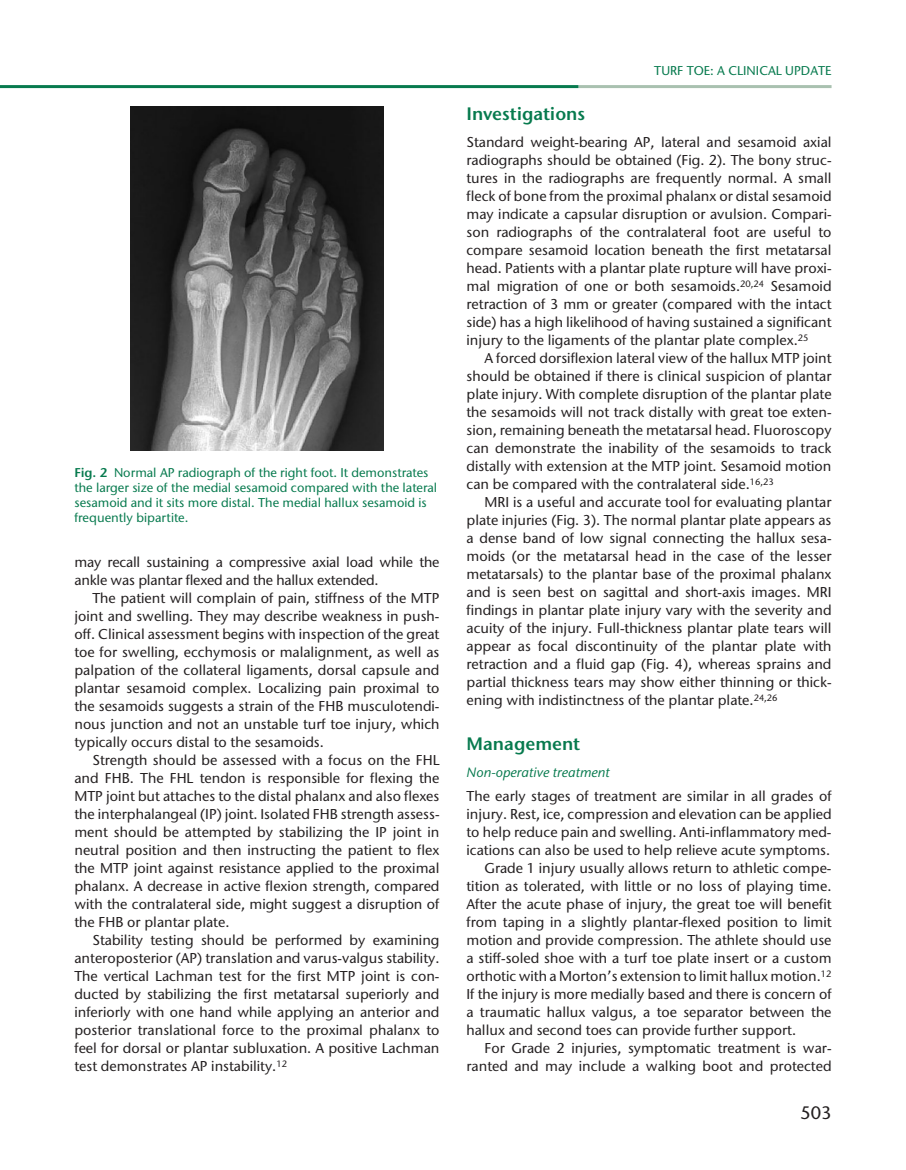
<style>
.page{position:relative;width:906px;height:1170px;background:#fff}
.page>*{position:absolute;margin:0;border:0;box-sizing:border-box;transform-origin:0 0}
.t1{font:600 18px "Stone Sans ITC Pro";color:#077a4e}
.t2{font:500 18px "Stone Sans ITC Pro";color:#231f20}
.t3{font:500 14.25px/18px "Stone Sans ITC Pro";color:#231f20;text-align:justify}
.t4{font:italic 500 13.5px "Stone Sans ITC Pro";color:#077a4e}
.t5{font:500 12.75px/15px "Stone Sans ITC Pro";color:#077a4e}
.s1{font-weight:600}
</style>
<div class="page">
<hr style="left:578px;top:85px;width:253px;height:3px;background:#a9c1b0">
<hr style="left:0;top:85px;width:578px;height:3px;background:#077a4e">
<img style="left:131px;top:106px;width:252px;height:344px">
<p class="t5" style="left:74px;top:465px;width:364px"><span class="s1">Fig. 2</span> Normal AP radiograph of the right foot. It demonstrates the larger size of the medial sesamoid compared with the lateral sesamoid and it sits more distal. The medial hallux sesamoid is frequently bipartite.</p>
<p class="t3" style="left:74px;top:553px;width:366px">may recall sustaining a compressive axial load while the ankle was plantar flexed and the hallux extended.</p>
<p class="t3" style="left:74px;top:589px;width:367px;text-indent:18px">The patient will complain of pain, stiffness of the MTP joint and swelling. They may describe weakness in push&shy;off. Clinical assessment begins with inspection of the great toe for swelling, ecchymosis or malalignment, as well as palpation of the collateral ligaments, dorsal capsule and plantar sesamoid complex. Localizing pain proximal to the sesamoids suggests a strain of the FHB musculotendi&shy;nous junction and not an unstable turf toe injury, which typically occurs distal to the sesamoids.</p>
<p class="t3" style="left:74px;top:750px;width:366px;text-indent:18px">Strength should be assessed with a focus on the FHL and FHB. The FHL tendon is responsible for flexing the MTP joint but attaches to the distal phalanx and also flexes the interphalangeal (IP) joint. Isolated FHB strength assess&shy;ment should be attempted by stabilizing the IP joint in neutral position and then instructing the patient to flex the MTP joint against resistance applied to the proximal phalanx. A decrease in active flexion strength, compared with the contralateral side, might suggest a disruption of the FHB or plantar plate.</p>
<p class="t3" style="left:74px;top:930px;width:366px;text-indent:18px">Stability testing should be performed by examining anteroposterior (AP) translation and varus-valgus stability.<br>The vertical Lachman test for the first MTP joint is con&shy;ducted by stabilizing the first metatarsal superiorly and inferiorly with one hand while applying an anterior and posterior translational force to the proximal phalanx to feel for dorsal or plantar subluxation. A positive Lachman test demonstrates AP instability.<sup>12</sup></p>
<p class="t5" style="left:654px;top:63px;width:15px">Turf</p>
<p class="t5" style="left:686px;top:63px;width:50px">toe: aclinical</p>
<p class="t5" style="left:785px;top:63px;width:9px">update</p>
<p class="t1" style="left:466px;top:102px;width:120px">Investigations</p>
<p class="t3" style="left:466px;top:132px;width:367px">Standard weight-bearing AP, lateral and sesamoid axial radiographs should be obtained (Fig. 2). The bony struc&shy;tures in the radiographs are frequently normal. A small fleck of bone from the proximal phalanx or distal sesamoid may indicate a capsular disruption or avulsion. Compari&shy;son radiographs of the contralateral foot are useful to compare sesamoid location beneath the first metatarsal head. Patients with a plantar plate rupture will have proxi&shy;mal migration of one or both sesamoids.<sup>20,24</sup> Sesamoid retraction of 3 mm or greater (compared with the intact side) has a high likelihood of having sustained a significant injury to the ligaments of the plantar plate complex.<sup>25</sup></p>
<p class="t3" style="left:466px;top:348px;width:367px;text-indent:18px">A forced dorsiflexion lateral view of the hallux MTP joint should be obtained if there is clinical suspicion of plantar plate injury. With complete disruption of the plantar plate the sesamoids will not track distally with great toe exten&shy;sion, remaining beneath the metatarsal head. Fluoroscopy can demonstrate the inability of the sesamoids to track distally with extension at the MTP joint. Sesamoid motion can be compared with the contralateral side.<sup>16,23</sup></p>
<p class="t3" style="left:466px;top:492px;width:367px;text-indent:18px">MRI is a useful and accurate tool for evaluating plantar plate injuries (Fig. 3). The normal plantar plate appears as a dense band of low signal connecting the hallux sesa&shy;moids (or the metatarsal head in the case of the lesser metatarsals) to the plantar base of the proximal phalanx and is seen best on sagittal and short-axis images. MRI findings in plantar plate injury vary with the severity and acuity of the injury. Full-thickness plantar plate tears will appear as focal discontinuity of the plantar plate with retraction and a fluid gap (Fig. 4), whereas sprains and partial thickness tears may show either thinning or thick&shy;ening with indistinctness of the plantar plate.<sup>24,26</sup></p>
<p class="t1" style="left:466px;top:732px;width:115px">Management</p>
<p class="t4" style="left:466px;top:764px;width:145px">Non-operative treatment</p>
<p class="t3" style="left:466px;top:786px;width:366px">The early stages of treatment are similar in all grades of</p>
<p class="t3" style="left:466px;top:804px;width:366px">injury. Rest, ice, compression and elevation can be applied</p>
<p class="t3" style="left:466px;top:822px;width:366px">to help reduce pain and swelling. Anti-inflammatory med-</p>
<p class="t3" style="left:466px;top:840px;width:365px">ications can also be used to help relieve acute symptoms.</p>
<p class="t3" style="left:484px;top:858px;width:348px">Grade 1 injury usually allows return to athletic compe-</p>
<p class="t3" style="left:466px;top:876px;width:366px">tition as tolerated, with little or no loss of playing time.</p>
<p class="t3" style="left:466px;top:894px;width:367px">After the acute phase of injury, the great toe will benefit</p>
<p class="t3" style="left:466px;top:912px;width:367px">from taping in a slightly plantar-flexed position to limit</p>
<p class="t3" style="left:466px;top:930px;width:366px">motion and provide compression. The athlete should use</p>
<p class="t3" style="left:466px;top:948px;width:366px">a stiff-soled shoe with a turf toe plate insert or a custom</p>
<p class="t3" style="left:466px;top:966px;width:366px">orthotic with a Morton’s extension to limit hallux motion.<sup>12</sup></p>
<p class="t3" style="left:466px;top:984px;width:366px">If the injury is more medially based and there is concern of</p>
<p class="t3" style="left:466px;top:1002px;width:366px">a traumatic hallux valgus, a toe separator between the</p>
<p class="t3" style="left:466px;top:1020px;width:331px">hallux and second toes can provide further support.</p>
<p class="t3" style="left:484px;top:1038px;width:348px">For Grade 2 injuries, symptomatic treatment is war-</p>
<p class="t3" style="left:466px;top:1056px;width:366px">ranted and may include a walking boot and protected</p>
<p class="t2" style="left:800px;top:1101px;width:32px">503</p>
</div>
